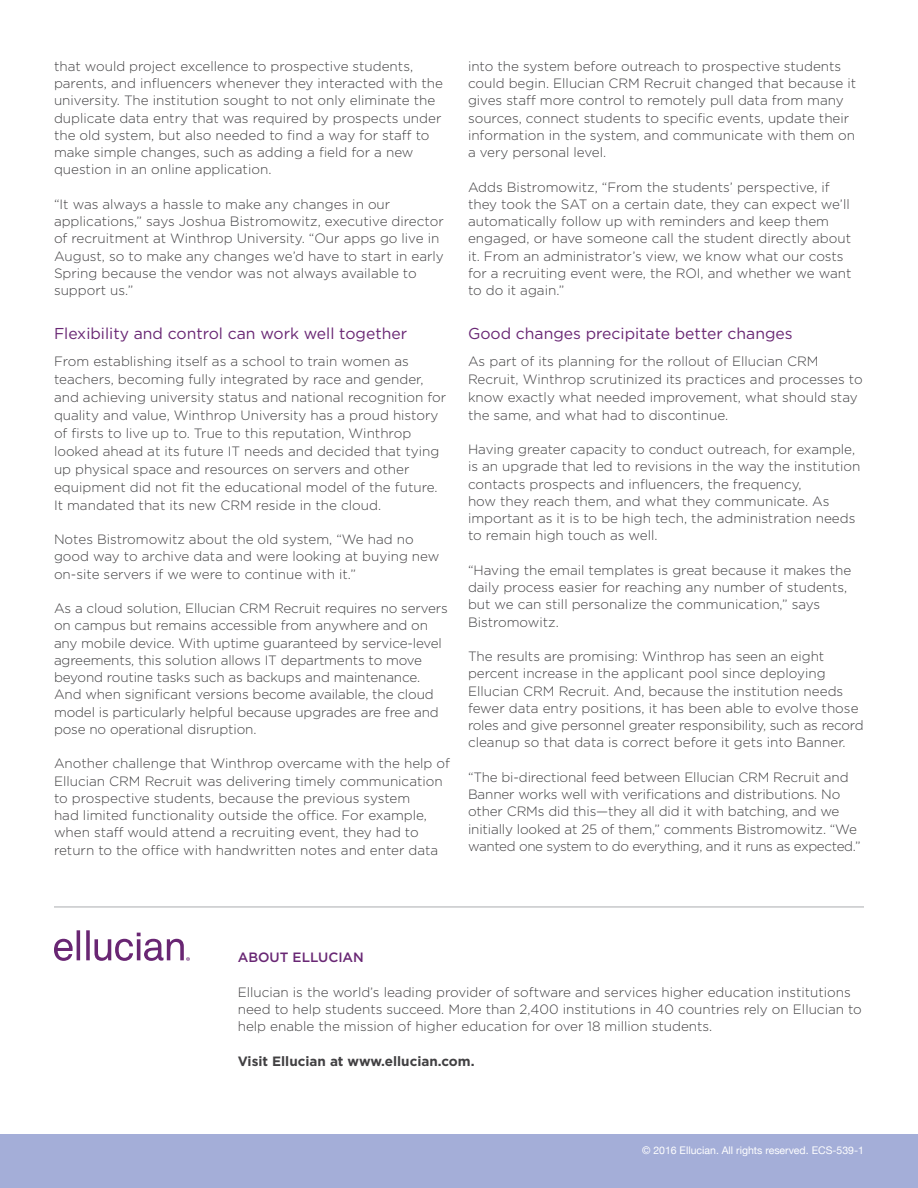
<style>
.page{position:relative;width:918px;height:1188px;background:#fff}
.page>*{position:absolute;margin:0;border:0;box-sizing:border-box;transform-origin:0 0}
.SUBHEADER{font:15.75px "Gotham";color:#692774}
.BODY{font:300 13.5px/17.2px "Gotham";color:#414042}
.BODY_no_space_above{font:300 13.5px/18px "Gotham";color:#414042}
.BODY-2{font:700 13.5px "Gotham";color:#414042}
.BODY-3{font:500 13.5px "Gotham";color:#692774}
.t1{font:10.5px "Helvetica Neue";color:#fff}
</style>
<div class="page">
<div style="left:0;top:1134px;width:918px;height:54px;background:#a4aed8"></div>
<hr style="left:54px;top:906px;width:810px;height:2px;background:#c7c8ca">
<svg style="left:54px;top:930px;width:136px;height:31px"></svg>
<p class="BODY" style="left:54px;top:57px;width:391px">that would project excellence to prospective students, parents, and influencers whenever they interacted with the university. The institution sought to not only eliminate the duplicate data entry that was required by prospects under the old system, but also needed to find a way for staff to make simple changes, such as adding a field for a new question in an online application.</p>
<p class="BODY" style="left:54px;top:195px;width:391px">“It was always a hassle to make any changes in our applications,” says Joshua Bistromowitz, executive director of recruitment at Winthrop University. “Our apps go live in August, so to make any changes we’d have to start in early Spring because the vendor was not always available to support us.”</p>
<p class="SUBHEADER" style="left:54px;top:323px;width:355px">Flexibility and control can work well together</p>
<p class="BODY_no_space_above" style="left:54px;top:351px;width:394px">From establishing itself as a school to train women as teachers, becoming fully integrated by race and gender, and achieving university status and national recognition for quality and value, Winthrop University has a proud history of firsts to live up to. True to this reputation, Winthrop looked ahead at its future IT needs and decided that tying up physical space and resources on servers and other equipment did not fit the educational model of the future.<br>It mandated that its new CRM reside in the cloud.</p>
<p class="BODY" style="left:54px;top:530px;width:387px">Notes Bistromowitz about the old system, “We had no good way to archive data and were looking at buying new on-site servers if we were to continue with it.”</p>
<p class="BODY" style="left:54px;top:599px;width:395px">As a cloud solution, Ellucian CRM Recruit requires no servers on campus but remains accessible from anywhere and on any mobile device. With uptime guaranteed by service-level agreements, this solution allows IT departments to move beyond routine tasks such as backups and maintenance.<br>And when significant versions become available, the cloud model is particularly helpful because upgrades are free and pose no operational disruption.</p>
<p class="BODY" style="left:54px;top:755px;width:398px">Another challenge that Winthrop overcame with the help of Ellucian CRM Recruit was delivering timely communication to prospective students, because the previous system<br>had limited functionality outside the office. For example, when staff would attend a recruiting event, they had to return to the office with handwritten notes and enter data</p>
<p class="BODY" style="left:468px;top:57px;width:390px">into the system before outreach to prospective students could begin. Ellucian CRM Recruit changed that because it gives staff more control to remotely pull data from many sources, connect students to specific events, update their information in the system, and communicate with them on a very personal level.</p>
<p class="BODY" style="left:468px;top:178px;width:385px">Adds Bistromowitz, “From the students’ perspective, if they took the SAT on a certain date, they can expect we’ll automatically follow up with reminders and keep them engaged, or have someone call the student directly about it. From an administrator’s view, we know what our costs for a recruiting event were, the ROI, and whether we want to do it again.”</p>
<p class="SUBHEADER" style="left:468px;top:323px;width:326px">Good changes precipitate better changes</p>
<p class="BODY_no_space_above" style="left:468px;top:351px;width:396px">As part of its planning for the rollout of Ellucian CRM Recruit, Winthrop scrutinized its practices and processes to know exactly what needed improvement, what should stay the same, and what had to discontinue.</p>
<p class="BODY" style="left:468px;top:440px;width:394px">Having greater capacity to conduct outreach, for example, is an upgrade that led to revisions in the way the institution contacts prospects and influencers, the frequency,<br>how they reach them, and what they communicate. As important as it is to be high tech, the administration needs to remain high touch as well.</p>
<p class="BODY" style="left:468px;top:561px;width:385px">“Having the email templates is great because it makes the daily process easier for reaching any number of students, but we can still personalize the communication,” says Bistromowitz.</p>
<p class="BODY" style="left:468px;top:647px;width:397px">The results are promising: Winthrop has seen an eight percent increase in the applicant pool since deploying Ellucian CRM Recruit. And, because the institution needs fewer data entry positions, it has been able to evolve those roles and give personnel greater responsibility, such as record cleanup so that data is correct before it gets into Banner.</p>
<p class="BODY" style="left:468px;top:768px;width:394px">“The bi-directional feed between Ellucian CRM Recruit and Banner works well with verifications and distributions. No other CRMs did this—they all did it with batching, and we initially looked at 25 of them,” comments Bistromowitz. “We wanted one system to do everything, and it runs as expected.”</p>
<p class="BODY-3" style="left:238px;top:949px;width:128px">ABOUT ELLUCIAN</p>
<p class="BODY" style="left:238px;top:983px;width:626px">Ellucian is the world’s leading provider of software and services higher education institutions need to help students succeed. More than 2,400 institutions in 40 countries rely on Ellucian to help enable the mission of higher education for over 18 million students.</p>
<p class="BODY-2" style="left:238px;top:1052px;width:238px">Visit Ellucian at www.ellucian.com.</p>
<p class="t1" style="left:642px;top:1143px;width:223px">© 2016 Ellucian. All rights reserved. ECS-539-1</p>
</div>
